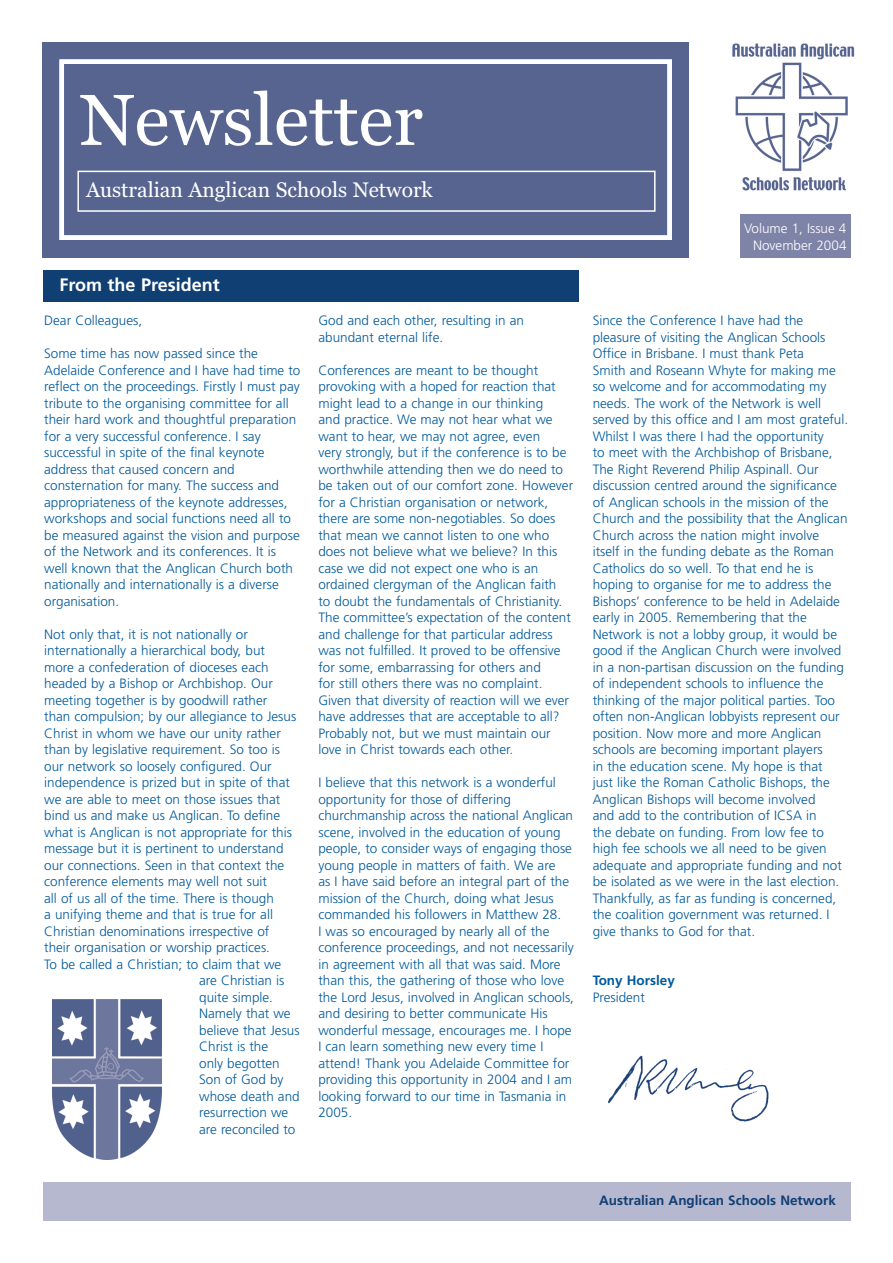
<style>
.page{position:relative;width:893px;height:1263px;background:#fff}
.page>*{position:absolute;margin:0;border:0;box-sizing:border-box;transform-origin:0 0}
.t1{font:72px "Georgia";color:#fff}
.t2{font:21px "Georgia";color:#fff}
.t3{font:700 18px "Frutiger";color:#fff}
.t4{font:300 13.5px/16.5px "Frutiger";color:#00599b}
.t5{font:700 13.5px "Frutiger";color:#103f74}
.t6{font:300 13.5px/16.2px "Frutiger";color:#fff;text-align:right}
.t7{font:700 13.5px/16.5px "Frutiger";color:#00599b}
.s1{font-weight:300}
</style>
<div class="page">
<img style="left:608px;top:1055px;width:161px;height:67px">
<div style="left:43px;top:1182px;width:807px;height:38px;background:#b5b8ce"></div>
<div style="left:43px;top:42px;width:646px;height:216px;background:#56648f"></div>
<img style="left:52px;top:999px;width:109px;height:160px">
<svg style="left:59px;top:59px;width:613px;height:181px"></svg>
<div style="left:62px;top:62px;width:608px;height:176px;border:2px solid #fff"></div>
<img style="left:732px;top:43px;width:123px;height:148px">
<div style="left:77px;top:171px;width:579px;height:41px;border:2px solid #fff"></div>
<div style="left:43px;top:270px;width:535px;height:32px;background:#103f74"></div>
<div style="left:740px;top:215px;width:110px;height:43px;background:#7e84a8"></div>
<p class="t1" style="left:79px;top:78px;width:345px">Newsletter</p>
<p class="t2" style="left:86px;top:177px;width:348px">Australian Anglican Schools Network</p>
<p class="t3" style="left:59px;top:277px;width:162px">From the President</p>
<p class="t4" style="left:44px;top:313px;width:99px">Dear Colleagues,</p>
<p class="t4" style="left:44px;top:346px;width:258px">Some time has now passed since the Adelaide Conference and I have had time to reflect on the proceedings. Firstly I must pay tribute to the organising committee for all their hard work and thoughtful preparation for a very successful conference. I say successful in spite of the final keynote address that caused concern and consternation for many. The success and appropriateness of the keynote addresses, workshops and social functions need all to be measured against the vision and purpose of the Network and its conferences. It is well known that the Anglican Church both nationally and internationally is a diverse organisation.</p>
<p class="t4" style="left:44px;top:627px;width:205px">Not only that, it is not nationally or</p>
<p class="t4" style="left:44px;top:643px;width:222px">internationally a hierarchical body, but</p>
<p class="t4" style="left:44px;top:660px;width:226px">more a confederation of dioceses each</p>
<p class="t4" style="left:44px;top:676px;width:230px">headed by a Bishop or Archbishop. Our</p>
<p class="t4" style="left:44px;top:693px;width:225px">meeting together is by goodwill rather</p>
<p class="t4" style="left:44px;top:709px;width:254px">than compulsion; by our allegiance to Jesus</p>
<p class="t4" style="left:44px;top:726px;width:238px">Christ in whom we have our unity rather</p>
<p class="t4" style="left:44px;top:742px;width:237px">than by legislative requirement. So too is</p>
<p class="t4" style="left:44px;top:759px;width:229px">our network so loosely configured. Our</p>
<p class="t4" style="left:44px;top:775px;width:247px">independence is prized but in spite of that</p>
<p class="t4" style="left:44px;top:792px;width:238px">we are able to meet on those issues that</p>
<p class="t4" style="left:44px;top:808px;width:237px">bind us and make us Anglican. To define</p>
<p class="t4" style="left:44px;top:825px;width:249px">what is Anglican is not appropriate for this</p>
<p class="t4" style="left:44px;top:841px;width:241px">message but it is pertinent to understand</p>
<p class="t4" style="left:44px;top:858px;width:242px">our connections. Seen in that context the</p>
<p class="t4" style="left:44px;top:874px;width:224px">conference elements may well not suit</p>
<p class="t4" style="left:44px;top:891px;width:231px">all of us all of the time. There is though</p>
<p class="t4" style="left:44px;top:907px;width:230px">a unifying theme and that is true for all</p>
<p class="t4" style="left:44px;top:924px;width:227px">Christian denominations irrespective of</p>
<p class="t4" style="left:44px;top:940px;width:227px">their organisation or worship practices.</p>
<p class="t4" style="left:44px;top:957px;width:239px">To be called a Christian; to claim that we</p>
<p class="t4" style="left:199px;top:973px;width:87px">are Christian is</p>
<p class="t4" style="left:199px;top:990px;width:75px">quite simple.</p>
<p class="t4" style="left:199px;top:1006px;width:93px">Namely that we</p>
<p class="t4" style="left:199px;top:1023px;width:102px">believe that Jesus</p>
<p class="t4" style="left:199px;top:1039px;width:71px">Christ is the</p>
<p class="t4" style="left:199px;top:1056px;width:82px">only begotten</p>
<p class="t4" style="left:199px;top:1072px;width:86px">Son of God by</p>
<p class="t4" style="left:199px;top:1089px;width:102px">whose death and</p>
<p class="t4" style="left:199px;top:1105px;width:91px">resurrection we</p>
<p class="t4" style="left:199px;top:1122px;width:98px">are reconciled to</p>
<p class="t4" style="left:318px;top:313px;width:207px">God and each other, resulting in an abundant eternal life.</p>
<p class="t4" style="left:318px;top:363px;width:256px">Conferences are meant to be thought provoking with a hoped for reaction that might lead to a change in our thinking<br>and practice. We may not hear what we want to hear, we may not agree, even<br>very strongly, but if the conference is to be worthwhile attending then we do need to be taken out of our comfort zone. However for a Christian organisation or network, there are some non-negotiables. So does that mean we cannot listen to one who does not believe what we believe? In this case we did not expect one who is an ordained clergyman of the Anglican faith<br>to doubt the fundamentals of Christianity.<br>The committee’s expectation of the content and challenge for that particular address was not fulfilled. It proved to be offensive for some, embarrassing for others and<br>for still others there was no complaint.<br>Given that diversity of reaction will we ever have addresses that are acceptable to all?<br>Probably not, but we must maintain our love in Christ towards each other.</p>
<p class="t4" style="left:318px;top:775px;width:257px">I believe that this network is a wonderful opportunity for those of differing churchmanship across the national Anglican scene, involved in the education of young people, to consider ways of engaging those young people in matters of faith. We are<br>as I have said before an integral part of the mission of the Church, doing what Jesus commanded his followers in Matthew 28.<br>I was so encouraged by nearly all of the conference proceedings, and not necessarily in agreement with all that was said. More than this, the gathering of those who love the Lord Jesus, involved in Anglican schools, and desiring to better communicate His wonderful message, encourages me. I hope I can learn something new every time I attend! Thank you Adelaide Committee for providing this opportunity in 2004 and I am looking forward to our time in Tasmania in 2005.</p>
<p class="t6" style="left:744px;top:222px;width:104px">Volume 1, Issue 4<br>November 2004</p>
<p class="t4" style="left:593px;top:313px;width:257px">Since the Conference I have had the pleasure of visiting the Anglican Schools Office in Brisbane. I must thank Peta<br>Smith and Roseann Whyte for making me so welcome and for accommodating my needs. The work of the Network is well served by this office and I am most grateful.<br>Whilst I was there I had the opportunity<br>to meet with the Archbishop of Brisbane, The Right Reverend Philip Aspinall. Our discussion centred around the significance of Anglican schools in the mission of the Church and the possibility that the Anglican Church across the nation might involve itself in the funding debate as the Roman Catholics do so well. To that end he is hoping to organise for me to address the Bishops’ conference to be held in Adelaide early in 2005. Remembering that the Network is not a lobby group, it would be good if the Anglican Church were involved in a non-partisan discussion on the funding of independent schools to influence the thinking of the major political parties. Too often non-Anglican lobbyists represent our position. Now more and more Anglican schools are becoming important players<br>in the education scene. My hope is that<br>just like the Roman Catholic Bishops, the Anglican Bishops will become involved<br>and add to the contribution of ICSA in<br>the debate on funding. From low fee to high fee schools we all need to be given adequate and appropriate funding and not be isolated as we were in the last election.<br>Thankfully, as far as funding is concerned, the coalition government was returned. I give thanks to God for that.</p>
<p class="t7" style="left:593px;top:973px;width:84px">Tony Horsley<br><span class="s1">President</span></p>
<p class="t5" style="left:599px;top:1195px;width:238px">Australian Anglican Schools Network</p>
</div>
